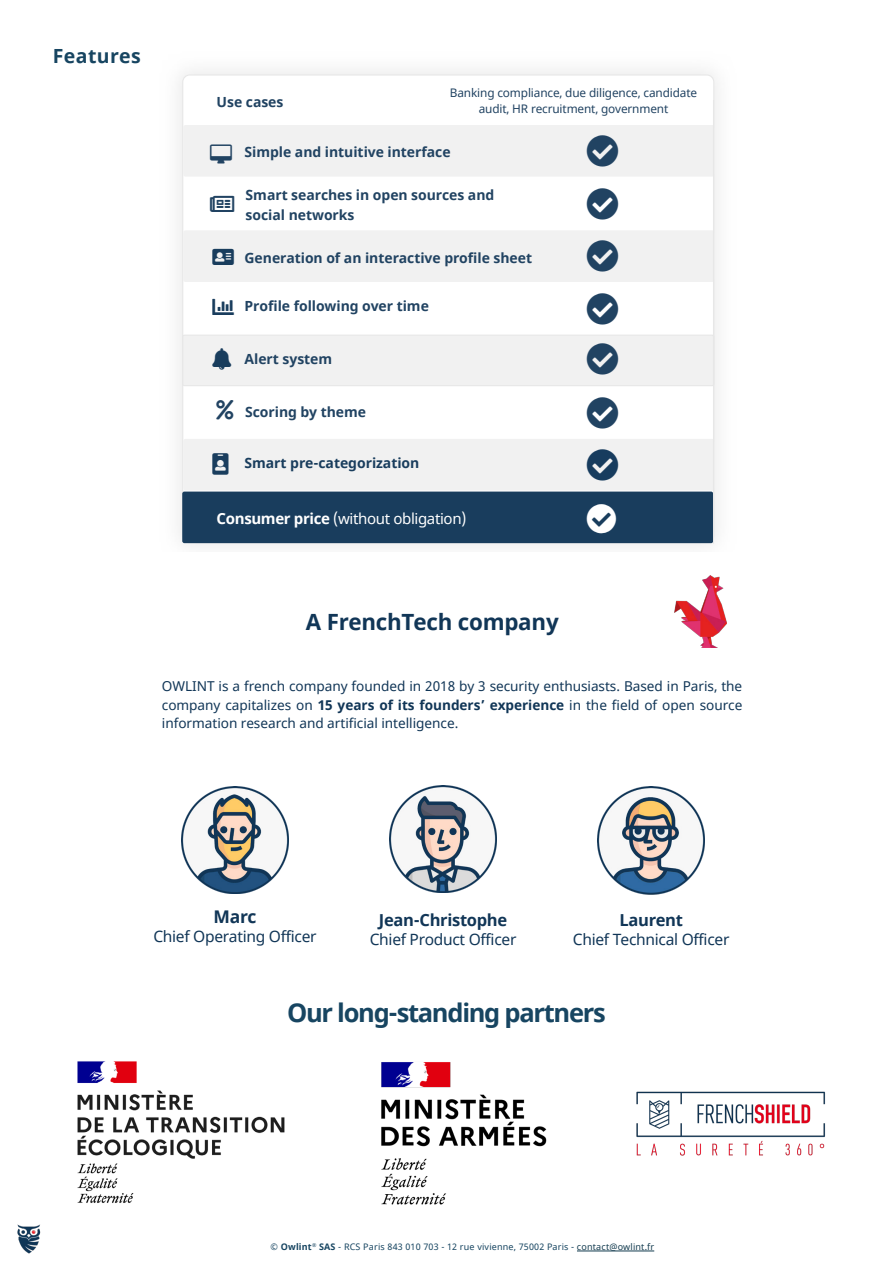
<style>
.page{position:relative;width:893px;height:1263px;background:#fff}
.page>*{position:absolute;margin:0;border:0;box-sizing:border-box;transform-origin:0 0}
.t1{font:700 25.5px "Noto Sans";letter-spacing:-.05em;color:#174561}
.t2{font:700 22.35px "Noto Sans";letter-spacing:-.01em;color:#113657}
.t3{font:700 19.5px "Noto Sans";letter-spacing:.02em;color:#174561}
.t4{font:700 17.55px "Noto Sans";color:#113657}
.t5{font:700 16.5px "Noto Sans";letter-spacing:-.02em;color:#113657}
.t6{font:15.6px "Noto Sans";letter-spacing:-.02em;color:#113657}
.t7{font:15px "Noto Sans";letter-spacing:-.025em;color:#fff}
.t8{font:700 13.95px/19.4px "Noto Sans";letter-spacing:-.005em;color:#214362}
.t9{font:700 13.95px "Noto Sans";letter-spacing:-.005em;color:#193d5d}
.t10{font:13.65px/18.5px "Noto Sans";letter-spacing:-.005em;color:#113657;text-align:justify}
.t11{font:11.85px/16.2px "Noto Sans";letter-spacing:-.01em;color:#214362;text-align:center}
.t12{font:9px "Noto Sans";letter-spacing:.02em;color:#174561}
.s1{font-weight:700}
.s2{color:#143c50}
</style>
<div class="page">
<img style="left:17px;top:1224px;width:24px;height:29px">
<hr style="left:577px;top:1251px;width:77px;height:1px;background:#143c50">
<img style="left:179px;top:71px;width:538px;height:475px">
<svg style="left:182px;top:74px;width:532px;height:365px"></svg>
<hr style="left:713px;top:101px;width:1px;height:442px;background:#e7e7e7">
<img style="left:389px;top:786px;width:107px;height:107px">
<img style="left:597px;top:787px;width:107px;height:107px">
<img style="left:181px;top:787px;width:107px;height:107px">
<img style="left:674px;top:576px;width:53px;height:72px">
<img style="left:381px;top:1062px;width:166px;height:143px">
<img style="left:77px;top:1061px;width:208px;height:142px">
<img style="left:636px;top:1091px;width:190px;height:65px">
<div style="left:183px;top:125px;width:530px;height:52px;background:#f1f1f1"></div>
<div style="left:183px;top:230px;width:530px;height:52px;background:#f1f1f1"></div>
<div style="left:182px;top:335px;width:531px;height:51px;background:#f1f1f1"></div>
<svg style="left:210px;top:196px;width:24px;height:16px"></svg>
<svg style="left:587px;top:189px;width:31px;height:31px"></svg>
<svg style="left:212px;top:299px;width:22px;height:16px"></svg>
<svg style="left:587px;top:293px;width:31px;height:31px"></svg>
<svg style="left:217px;top:400px;width:17px;height:20px"></svg>
<svg style="left:587px;top:397px;width:31px;height:31px"></svg>
<svg style="left:182px;top:439px;width:531px;height:104px"></svg>
<p class="t3" style="left:53px;top:43px;width:89px">Features</p>
<p class="t8" style="left:217px;top:92px;width:68px">Use cases</p>
<p class="t11" style="left:450px;top:85px;width:249px">Banking compliance, due diligence, candidate audit, HR recruitment, government</p>
<p class="t8" style="left:245px;top:143px;width:208px">Simple and intuitive interface</p>
<p class="t8" style="left:246px;top:186px;width:250px">Smart searches in open sources and social networks</p>
<p class="t8" style="left:245px;top:248px;width:289px">Generation of an interactive profile sheet</p>
<p class="t8" style="left:245px;top:297px;width:186px">Profile following over time</p>
<p class="t8" style="left:245px;top:349px;width:89px">Alert system</p>
<p class="t8" style="left:245px;top:403px;width:122px">Scoring by theme</p>
<p class="t9" style="left:245px;top:453px;width:176px">Smart pre-categorization</p>
<p class="t7" style="left:217px;top:508px;width:251px"><span class="s1">Consumer price</span> (without obligation)</p>
<p class="t2" style="left:306px;top:606px;width:254px">A FrenchTech company</p>
<p class="t10" style="left:162px;top:678px;width:582px">OWLINT is a french company founded in 2018 by 3 security enthusiasts. Based in Paris, the company capitalizes on <span class="s1">15 years of its founders’ experience</span> in the field of open source information research and artificial intelligence.</p>
<p class="t4" style="left:214px;top:904px;width:44px">Marc</p>
<p class="t6" style="left:153px;top:926px;width:165px">Chief Operating Officer</p>
<p class="t5" style="left:379px;top:908px;width:130px">Jean-Christophe</p>
<p class="t6" style="left:370px;top:929px;width:148px">Chief Product Officer</p>
<p class="t5" style="left:619px;top:908px;width:65px">Laurent</p>
<p class="t6" style="left:573px;top:929px;width:158px">Chief Technical Officer</p>
<p class="t1" style="left:287px;top:994px;width:320px">Our long-standing partners</p>
<p class="t12" style="left:271px;top:1241px;width:385px">© <span class="s1">Owlint</span><sup>®</sup> <span class="s1">SAS</span> - RCS Paris 843 010 703 - 12 rue vivienne, 75002 Paris - <span class="s2">contact@owlint.fr</span></p>
</div>
